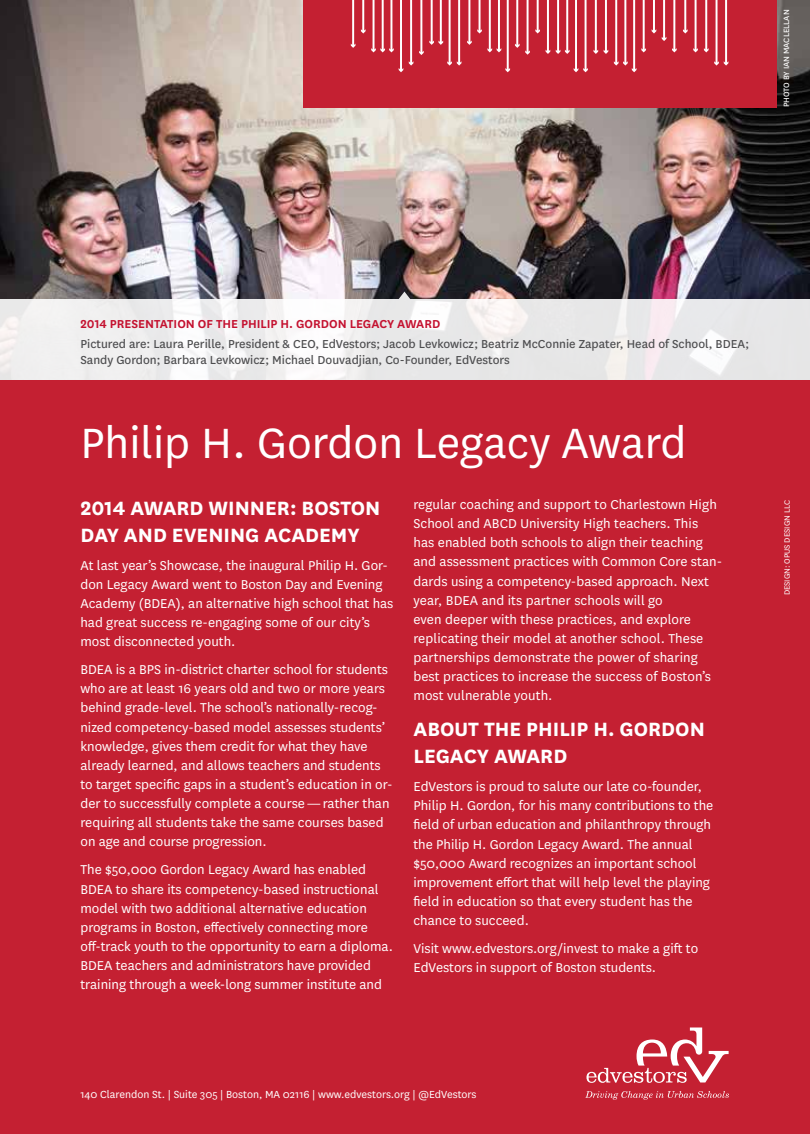
<style>
.page{position:relative;width:810px;height:1134px;background:#c42032}
.page>*{position:absolute;margin:0;border:0;box-sizing:border-box;transform-origin:0 0}
.t1{font:49.5px "National";color:#fff}
.t2{font:700 22.5px/27px "National";color:#fff}
.t3{font:15px/19.2px "National";color:#fff}
.t4{font:13.5px/16.5px "National";color:#4d4d4f}
.t5{font:600 13.5px "National";color:#c41230}
.t6{font:12px "National";color:#fff}
.t7{font:9px "National";color:#fff}
.t8{font:9px "National";color:#fff}
</style>
<div class="page">
<img style="left:0;top:0;width:810px;height:299px">
<div style="left:303px;top:0;width:473px;height:107px;background:#c42032"></div>
<svg style="left:351px;top:0;width:4px;height:48px"></svg>
<svg style="left:409px;top:0;width:4px;height:66px"></svg>
<svg style="left:361px;top:0;width:42px;height:72px"></svg>
<svg style="left:419px;top:0;width:42px;height:66px"></svg>
<svg style="left:546px;top:0;width:4px;height:54px"></svg>
<svg style="left:467px;top:0;width:73px;height:72px"></svg>
<svg style="left:604px;top:0;width:4px;height:54px"></svg>
<svg style="left:556px;top:0;width:32px;height:72px"></svg>
<svg style="left:594px;top:0;width:4px;height:54px"></svg>
<svg style="left:672px;top:0;width:5px;height:52px"></svg>
<svg style="left:652px;top:0;width:4px;height:34px"></svg>
<svg style="left:662px;top:0;width:4px;height:41px"></svg>
<svg style="left:683px;top:0;width:15px;height:52px"></svg>
<svg style="left:704px;top:0;width:24px;height:66px"></svg>
<svg style="left:614px;top:0;width:32px;height:72px"></svg>
<svg style="left:587px;top:1028px;width:142px;height:55px"></svg>
<svg style="left:585px;top:1091px;width:144px;height:9px"></svg>
<svg style="left:0;top:299px;width:810px;height:81px;background:#eeeded"></svg>
<svg style="left:397px;top:292px;width:15px;height:9px"></svg>
<p class="t8" style="left:780px;top:107px;width:99px;rotate:-90deg">PHOTO BY IAN MACLELLAN</p>
<p class="t5" style="left:80px;top:315px;width:361px">2014 PRESENTATION OF THE PHILIP H. GORDON LEGACY AWARD</p>
<p class="t4" style="left:80px;top:335px;width:670px">Pictured are: Laura Perille, President &amp; CEO, EdVestors; Jacob Levkowicz; Beatriz McConnie Zapater, Head of School, BDEA;<br>Sandy Gordon; Barbara Levkowicz; Michael Douvadjian, Co-Founder, EdVestors</p>
<h1 class="t1" style="left:80px;top:411px;width:607px">Philip H. Gordon Legacy Award</h1>
<h2 class="t2" style="left:80px;top:493px;width:301px">2014 AWARD WINNER: BOSTON<br>DAY AND EVENING ACADEMY</h2>
<p class="t3" style="left:80px;top:555px;width:315px">At last year’s Showcase, the inaugural Philip H. Gor&shy;don Legacy Award went to Boston Day and Evening Academy (BDEA), an alternative high school that has had great success re-engaging some of our city’s most disconnected youth.</p>
<p class="t3" style="left:80px;top:659px;width:314px">BDEA is a BPS in-district charter school for students who are at least 16 years old and two or more years behind grade-level. The school’s nationally-recog&shy;nized competency-based model assesses students’ knowledge, gives them credit for what they have already learned, and allows teachers and students to target specific gaps in a student’s education in or&shy;der to successfully complete a course — rather than requiring all students take the same courses based on age and course progression.</p>
<p class="t3" style="left:80px;top:860px;width:314px">The $50,000 Gordon Legacy Award has enabled BDEA to share its competency-based instructional model with two additional alternative education programs in Boston, effectively connecting more off-track youth to the opportunity to earn a diploma.<br>BDEA teachers and administrators have provided training through a week-long summer institute and</p>
<p class="t3" style="left:413px;top:494px;width:310px">regular coaching and support to Charlestown High School and ABCD University High teachers. This has enabled both schools to align their teaching and assessment practices with Common Core stan&shy;dards using a competency-based approach. Next year, BDEA and its partner schools will go<br>even deeper with these practices, and explore replicating their model at another school. These partnerships demonstrate the power of sharing best practices to increase the success of Boston’s most vulnerable youth.</p>
<h2 class="t2" style="left:413px;top:714px;width:293px">ABOUT THE PHILIP H. GORDON<br>LEGACY AWARD</h2>
<p class="t3" style="left:413px;top:776px;width:301px">EdVestors is proud to salute our late co-founder, Philip H. Gordon, for his many contributions to the field of urban education and philanthropy through the Philip H. Gordon Legacy Award. The annual $50,000 Award recognizes an important school improvement effort that will help level the playing field in education so that every student has the chance to succeed.</p>
<p class="t3" style="left:413px;top:938px;width:286px">Visit www.edvestors.org/invest to make a gift to<br>EdVestors in support of Boston students.</p>
<p class="t7" style="left:781px;top:595px;width:97px;rotate:-90deg">DESIGN: OPUS DESIGN LLC</p>
<p class="t6" style="left:80px;top:1086px;width:397px">140 Clarendon St. | Suite 305 | Boston, MA 02116 | www.edvestors.org | @EdVestors</p>
</div>
